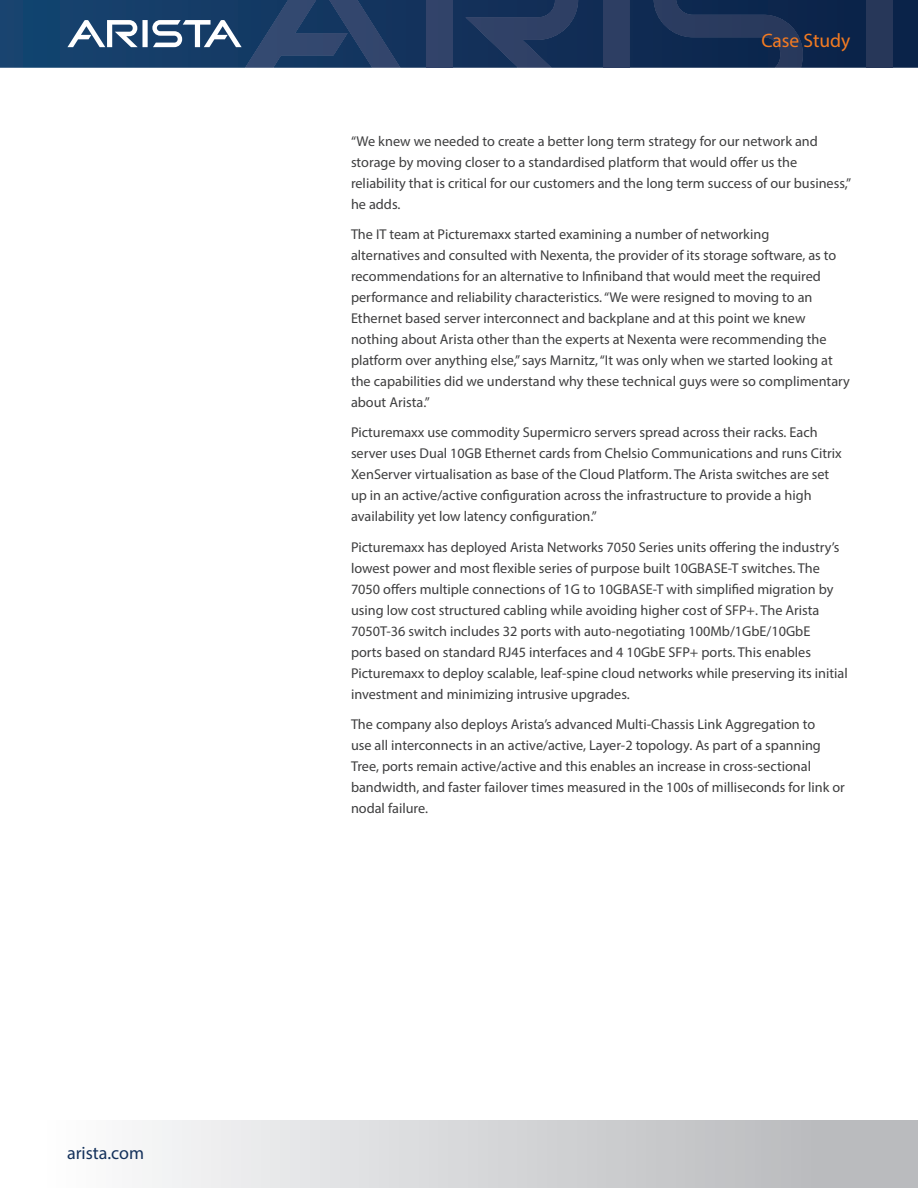
<style>
.page{position:relative;width:918px;height:1188px;background:#fff}
.page>*{position:absolute;margin:0;border:0;box-sizing:border-box;transform-origin:0 0}
.t1{font:19.5px "Myriad Pro";color:#f47b21}
.t2{font:18px "Myriad Pro";color:#14315b}
.t3{font:14.25px/21px "Myriad Pro";color:#3e3e3f}
</style>
<div class="page">
<svg style="left:0;top:0;width:918px;height:68px;background:#103059"></svg>
<div style="left:426px;top:0;width:26px;height:68px;background:#314369"></div>
<svg style="left:465px;top:0;width:113px;height:68px;background:#20375e"></svg>
<svg style="left:67px;top:0;width:333px;height:68px;background:#2f4e75"></svg>
<div style="left:604px;top:0;width:26px;height:68px;background:#2d3e63"></div>
<svg style="left:654px;top:0;width:149px;height:68px;background:#182f55"></svg>
<div style="left:867px;top:0;width:26px;height:68px;background:#273759"></div>
<div style="left:0;top:1120px;width:918px;height:68px;background:linear-gradient(to right,#fff,#b3b4b7)"></div>
<p class="t2" style="left:67px;top:1142px;width:79px">arista.com</p>
<h1 class="t1" style="left:761px;top:29px;width:91px">Case Study</h1>
<p class="t3" style="left:351px;top:130px;width:502px">“We knew we needed to create a better long term strategy for our network and storage by moving closer to a standardised platform that would offer us the reliability that is critical for our customers and the long term success of our business,” he adds.</p>
<p class="t3" style="left:351px;top:223px;width:500px">The IT team at Picturemaxx started examining a number of networking<br>alternatives and consulted with Nexenta, the provider of its storage software, as to recommendations for an alternative to Infiniband that would meet the required performance and reliability characteristics. “We were resigned to moving to an Ethernet based server interconnect and backplane and at this point we knew nothing about Arista other than the experts at Nexenta were recommending the platform over anything else,” says Marnitz, “It was only when we started looking at the capabilities did we understand why these technical guys were so complimentary about Arista.”</p>
<p class="t3" style="left:351px;top:422px;width:492px">Picturemaxx use commodity Supermicro servers spread across their racks. Each server uses Dual 10GB Ethernet cards from Chelsio Communications and runs Citrix XenServer virtualisation as base of the Cloud Platform. The Arista switches are set up in an active/active configuration across the infrastructure to provide a high availability yet low latency configuration.”</p>
<p class="t3" style="left:351px;top:536px;width:498px">Picturemaxx has deployed Arista Networks 7050 Series units offering the industry’s lowest power and most flexible series of purpose built 10GBASE-T switches. The 7050 offers multiple connections of 1G to 10GBASE-T with simplified migration by using low cost structured cabling while avoiding higher cost of SFP+. The Arista 7050T-36 switch includes 32 ports with auto-negotiating 100Mb/1GbE/10GbE<br>ports based on standard RJ45 interfaces and 4 10GbE SFP+ ports. This enables Picturemaxx to deploy scalable, leaf-spine cloud networks while preserving its initial investment and minimizing intrusive upgrades.</p>
<p class="t3" style="left:351px;top:713px;width:495px">The company also deploys Arista’s advanced Multi-Chassis Link Aggregation to<br>use all interconnects in an active/active, Layer-2 topology. As part of a spanning Tree, ports remain active/active and this enables an increase in cross-sectional bandwidth, and faster failover times measured in the 100s of milliseconds for link or nodal failure.</p>
</div>
